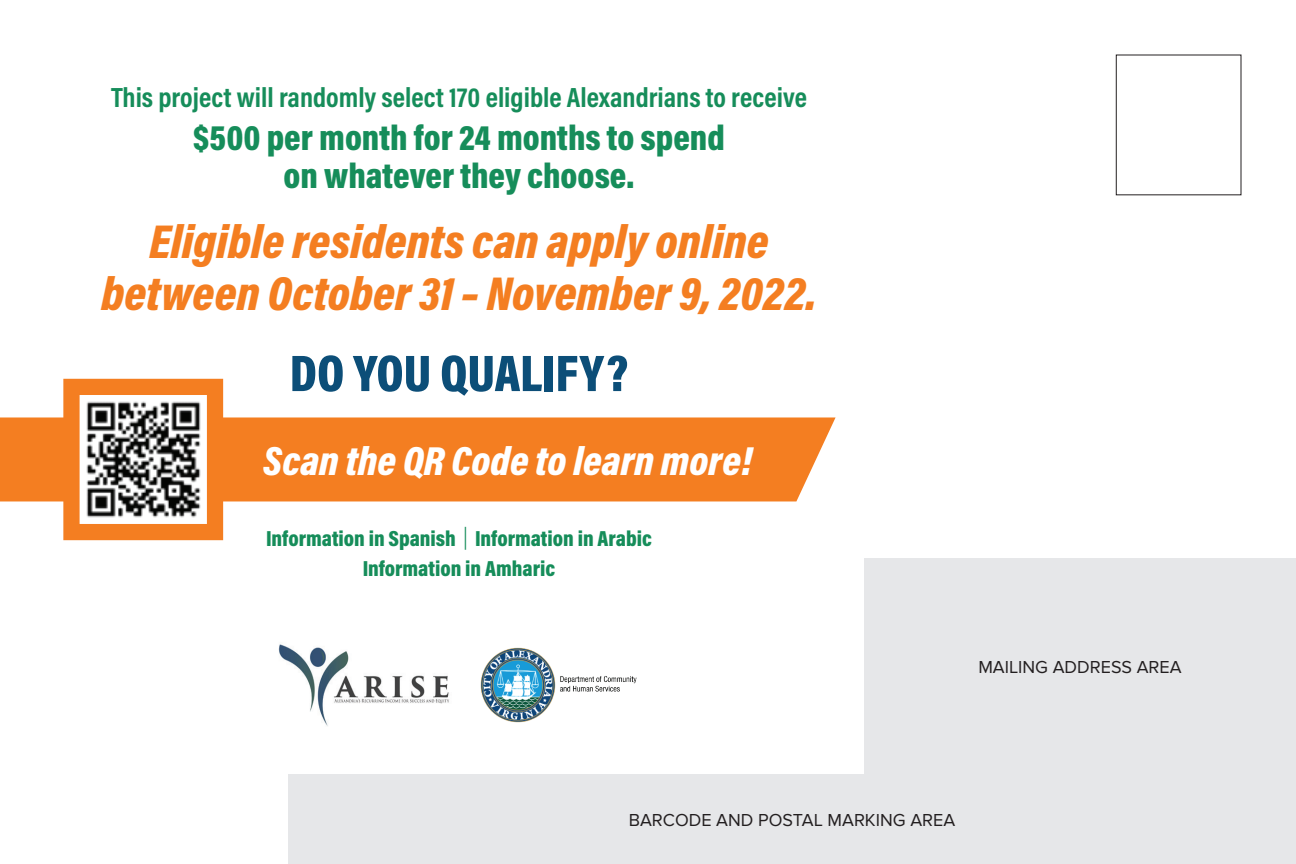
<style>
.page{position:relative;width:1296px;height:864px;background:#fff}
.page>*{position:absolute;margin:0;border:0;box-sizing:border-box;transform-origin:0 0}
.t1{font:900 52px "Acumin Pro Cond";color:#0c4e78}
.t2{font:italic 900 48px/52px "Acumin Pro Cond";color:#f47e21;text-align:center}
.t3{font:italic 900 41px "Acumin Pro Cond";color:#fff}
.t4{font:900 36px/38px "Acumin Pro Cond";color:#168d5a;text-align:center}
.t5{font:700 28px "Acumin Pro Cond";color:#168d5a}
.t6{font:900 22px/30px "Acumin Pro Cond";color:#168d5a;text-align:center}
.t7{font:18px "Proxima Nova";color:#231f20}
.s1{font-weight:300}
</style>
<div class="page">
<div style="left:288px;top:774px;width:1008px;height:90px;background:#e6e7e9"></div>
<div style="left:864px;top:558px;width:432px;height:216px;background:#e6e7e9"></div>
<img style="left:278px;top:644px;width:172px;height:82px">
<img style="left:480px;top:648px;width:157px;height:74px">
<div style="left:0;top:417px;width:836px;height:84px;background:#f47e21"></div>
<img style="left:80px;top:401px;width:126px;height:117px">
<div style="left:63px;top:379px;width:160px;height:161px;border:16px solid #f47e21"></div>
<p class="t5" style="left:111px;top:79px;width:697px">This project will randomly select 170 eligible Alexandrians to receive</p>
<p class="t4" style="left:193px;top:118px;width:533px">$500 per month for 24 months to spend on whatever they choose.</p>
<p class="t2" style="left:101px;top:215px;width:717px">Eligible residents can apply online between October 31 – November 9, 2022.</p>
<p class="t1" style="left:290px;top:339px;width:340px">DO YOU QUALIFY?</p>
<p class="t3" style="left:263px;top:434px;width:491px">Scan the QR Code to learn more!</p>
<p class="t6" style="left:266px;top:523px;width:387px">Information in Spanish <span class="s1">|</span> Information in Arabic<br>Information in Amharic</p>
<p class="t7" style="left:978px;top:657px;width:205px">MAILING ADDRESS AREA</p>
<p class="t7" style="left:629px;top:810px;width:328px">BARCODE AND POSTAL MARKING AREA</p>
</div>
